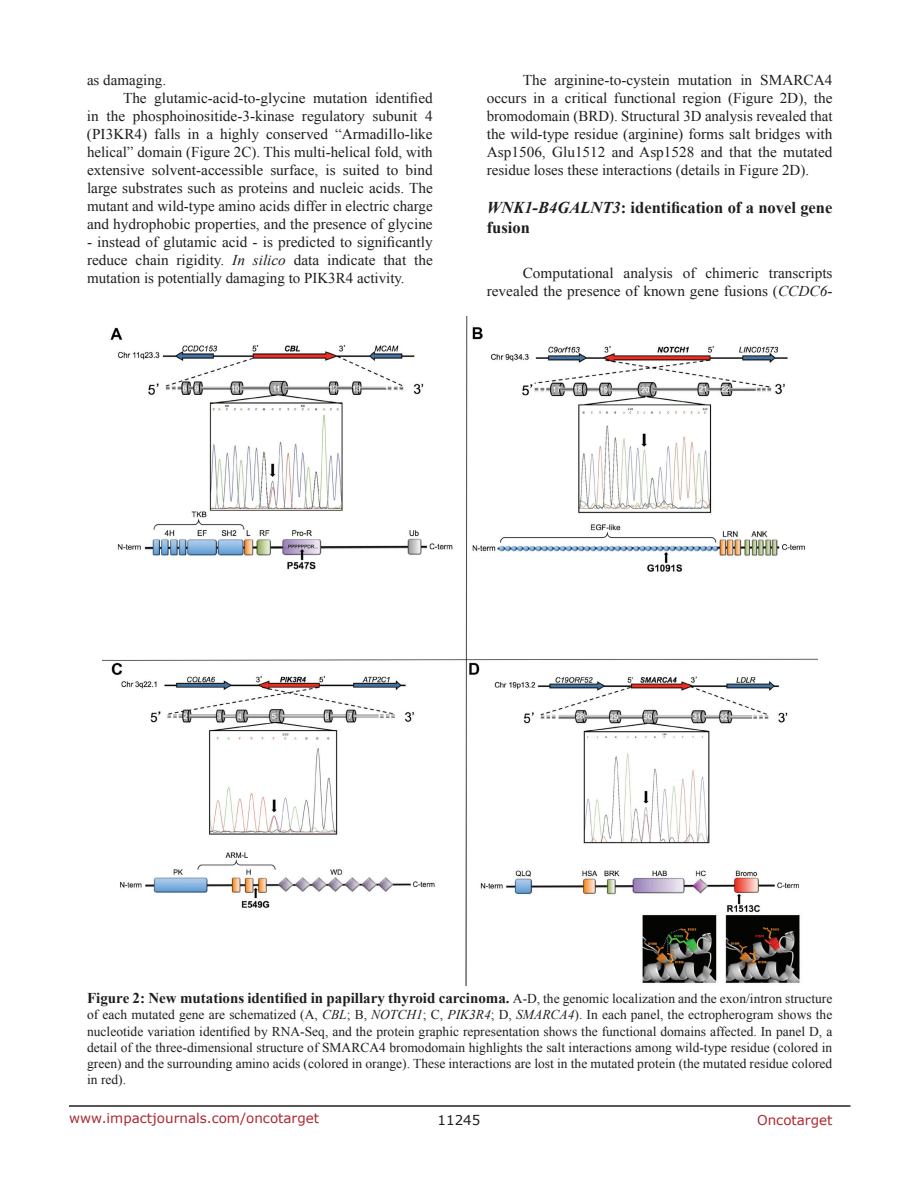
<style>
.page{position:relative;width:918px;height:1188px;background:#fff}
.page>*{position:absolute;margin:0;border:0;box-sizing:border-box;transform-origin:0 0}
.t1{font:700 16.5px/19.8px "Times New Roman";color:#201d20}
.t2{font:15px/18px "Times New Roman";color:#201d20;text-align:justify}
.t3{font:700 15px "Times New Roman";color:#201d20}
.t4{font:13.5px/16.2px "Times New Roman";color:#201d20;text-align:justify}
.t5{font:13.5px "Verdana";color:#ac2830}
.t6{font:13.5px "Verdana";color:#201d20}
.s1{font-style:italic}
.s2{font-weight:400;font-size:13.5px}
</style>
<div class="page">
<hr style="left:69px;top:1105px;width:781px;height:2px;background:#231f20">
<img style="left:102px;top:317px;width:716px;height:668px">
<p class="t2" style="left:87px;top:71px;width:81px">as damaging.</p>
<p class="t2" style="left:123px;top:89px;width:311px">The glutamic-acid-to-glycine mutation identified</p>
<p class="t2" style="left:87px;top:107px;width:347px">in the phosphoinositide-3-kinase regulatory subunit 4</p>
<p class="t2" style="left:87px;top:125px;width:347px">(PI3KR4) falls in a highly conserved “Armadillo-like</p>
<p class="t2" style="left:87px;top:143px;width:347px">helical” domain (Figure 2C). This multi-helical fold, with</p>
<p class="t2" style="left:87px;top:161px;width:347px">extensive solvent-accessible surface, is suited to bind</p>
<p class="t2" style="left:87px;top:179px;width:347px">large substrates such as proteins and nucleic acids. The</p>
<p class="t2" style="left:87px;top:197px;width:347px">mutant and wild-type amino acids differ in electric charge</p>
<p class="t2" style="left:87px;top:215px;width:347px">and hydrophobic properties, and the presence of glycine</p>
<p class="t2" style="left:87px;top:233px;width:347px">- instead of glutamic acid - is predicted to significantly reduce chain rigidity. <span class="s1">In silico</span> data indicate that the mutation is potentially damaging to PIK3R4 activity.</p>
<p class="t2" style="left:487px;top:71px;width:347px;text-indent:36px">The arginine-to-cystein mutation in SMARCA4 occurs in a critical functional region (Figure 2D), the bromodomain (BRD). Structural 3D analysis revealed that the wild-type residue (arginine) forms salt bridges with Asp1506, Glu1512 and Asp1528 and that the mutated residue loses these interactions (details in Figure 2D).</p>
<p class="t1" style="left:487px;top:197px;width:347px"><span class="s1">WNK1-B4GALNT3</span>: identification of a novel gene fusion</p>
<p class="t2" style="left:487px;top:264px;width:347px;text-align:right">Computational analysis of chimeric transcripts revealed the presence of known gene fusions (<span class="s1">CCDC6-</span></p>
<p class="t3" style="left:87px;top:988px;width:747px">Figure 2: New mutations identified in papillary thyroid carcinoma. <span class="s2">A-D, the genomic localization and the exon/intron structure</span></p>
<p class="t4" style="left:87px;top:1007px;width:747px">of each mutated gene are schematized (A, <span class="s1">CBL</span>; B, <span class="s1">NOTCH1</span>; C, <span class="s1">PIK3R4</span>; D, <span class="s1">SMARCA4</span>). In each panel, the ectropherogram shows the nucleotide variation identified by RNA-Seq, and the protein graphic representation shows the functional domains affected. In panel D, a detail of the three-dimensional structure of SMARCA4 bromodomain highlights the salt interactions among wild-type residue (colored in green) and the surrounding amino acids (colored in orange). These interactions are lost in the mutated protein (the mutated residue colored in red).</p>
<p class="t5" style="left:69px;top:1109px;width:252px">www.impactjournals.com/oncotarget</p>
<p class="t6" style="left:438px;top:1111px;width:44px">11245</p>
<p class="t5" style="left:757px;top:1111px;width:77px">Oncotarget</p>
</div>
